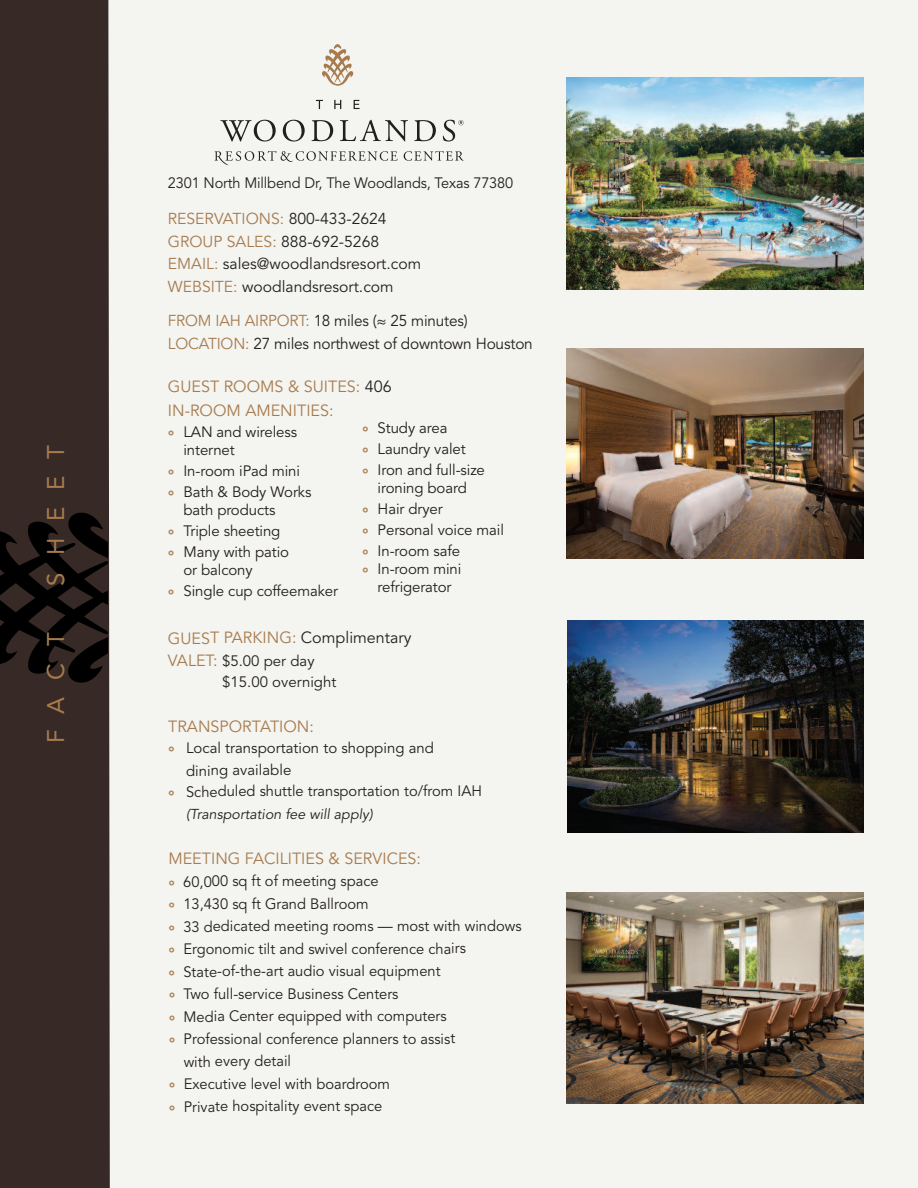
<style>
.page{position:relative;width:918px;height:1188px;background:#fff}
.page>*{position:absolute;margin:0;border:0;box-sizing:border-box;transform-origin:0 0}
.t1{font:24px "Avenir";letter-spacing:.7em;color:#a77b4e}
.t2{font:16.2px/23.7px "Avenir";letter-spacing:-.005em;color:#a77b4e}
.t3{font:15.75px/22.5px "Avenir";color:#231f20}
.t4{font:15px/21px "Avenir";letter-spacing:-.005em;color:#231f20}
.t5{font:italic 14.25px "Avenir";color:#231f20}
.s1{color:#a77b4e}
.s2{color:#231f20}
.s3{font-size:16.2px;color:#a77b4e}
</style>
<div class="page">
<div style="left:108px;top:0;width:810px;height:1188px;background:#f4f4f0"></div>
<div style="left:0;top:0;width:110px;height:1188px;background:#362926"></div>
<div style="left:0;top:497px;width:108px;height:204px;background:#362926"></div>
<svg style="left:0;top:513px;width:108px;height:170px"></svg>
<img style="left:566px;top:78px;width:297px;height:211px">
<img style="left:566px;top:348px;width:297px;height:210px">
<img style="left:567px;top:621px;width:297px;height:211px">
<img style="left:566px;top:892px;width:297px;height:212px">
<svg style="left:220px;top:120px;width:56px;height:22px"></svg>
<svg style="left:283px;top:120px;width:22px;height:22px"></svg>
<svg style="left:312px;top:120px;width:21px;height:21px"></svg>
<svg style="left:340px;top:120px;width:68px;height:22px"></svg>
<svg style="left:414px;top:120px;width:22px;height:21px"></svg>
<svg style="left:404px;top:151px;width:60px;height:10px"></svg>
<svg style="left:214px;top:151px;width:184px;height:14px"></svg>
<svg style="left:316px;top:100px;width:7px;height:9px"></svg>
<svg style="left:334px;top:100px;width:7px;height:9px"></svg>
<svg style="left:354px;top:100px;width:6px;height:9px"></svg>
<svg style="left:322px;top:44px;width:32px;height:42px"></svg>
<svg style="left:443px;top:120px;width:21px;height:22px"></svg>
<h1 class="t1" style="left:46px;top:586px;width:142px;rotate:-90deg">SHEET</h1>
<h1 class="t1" style="left:46px;top:743px;width:111px;rotate:-90deg">FACT</h1>
<p class="t4" style="left:168px;top:173px;width:347px">2301 North Millbend Dr, The Woodlands, Texas 77380</p>
<p class="t3" style="left:168px;top:208px;width:255px"><span class="s1">RESERVATIONS:</span> 800-433-2624<br><span class="s1">GROUP SALES:</span> 888-692-5268<br><span class="s1">EMAIL:</span> sales@woodlandsresort.com<br><span class="s1">WEBSITE:</span> woodlandsresort.com</p>
<p class="t3" style="left:168px;top:310px;width:367px"><span class="s1">FROM IAH AIRPORT:</span> 18 miles (≈ 25 minutes)<br><span class="s1">LOCATION:</span> 27 miles northwest of downtown Houston</p>
<p class="t2" style="left:168px;top:375px;width:225px">GUEST ROOMS &amp; SUITES: <span class="s2">406<br></span>IN-ROOM AMENITIES:</p>
<p class="t4" style="left:183px;top:423px;width:115px;line-height:18px">LAN and wireless internet</p>
<p class="t4" style="left:183px;top:460px;width:129px">In-room iPad mini<br>Bath &amp; Body Works</p>
<p class="t4" style="left:183px;top:499px;width:107px">bath products<br>Triple sheeting<br>Many with patio</p>
<p class="t4" style="left:183px;top:559px;width:156px">or balcony<br>Single cup coffeemaker</p>
<p class="t4" style="left:378px;top:417px;width:109px">Study area<br>Laundry valet<br>Iron and full-size</p>
<p class="t4" style="left:378px;top:477px;width:128px">ironing board<br>Hair dryer<br>Personal voice mail<br>In-room safe</p>
<p class="t4" style="left:378px;top:560px;width:85px;line-height:18px">In-room mini refrigerator</p>
<p class="t2" style="left:168px;top:626px;width:245px">GUEST PARKING: <span class="s2">Complimentary</span></p>
<p class="t4" style="left:222px;top:650px;width:116px;text-indent:-54px"><span class="s3">VALET:</span> $5.00 per day $15.00 overnight</p>
<p class="t2" style="left:168px;top:715px;width:147px">TRANSPORTATION:</p>
<p class="t4" style="left:186px;top:737px;width:250px;line-height:22.6px">Local transportation to shopping and dining available</p>
<p class="t4" style="left:186px;top:781px;width:297px">Scheduled shuttle transportation to/from IAH</p>
<p class="t5" style="left:186px;top:805px;width:188px">(Transportation fee will apply)</p>
<p class="t2" style="left:168px;top:847px;width:254px">MEETING FACILITIES &amp; SERVICES:</p>
<p class="t4" style="left:183px;top:870px;width:340px;line-height:22.5px">60,000 sq ft of meeting space<br>13,430 sq ft Grand Ballroom<br>33 dedicated meeting rooms — most with windows Ergonomic tilt and swivel conference chairs State-of-the-art audio visual equipment<br>Two full-service Business Centers<br>Media Center equipped with computers Professional conference planners to assist<br>with every detail<br>Executive level with boardroom<br>Private hospitality event space</p>
</div>
